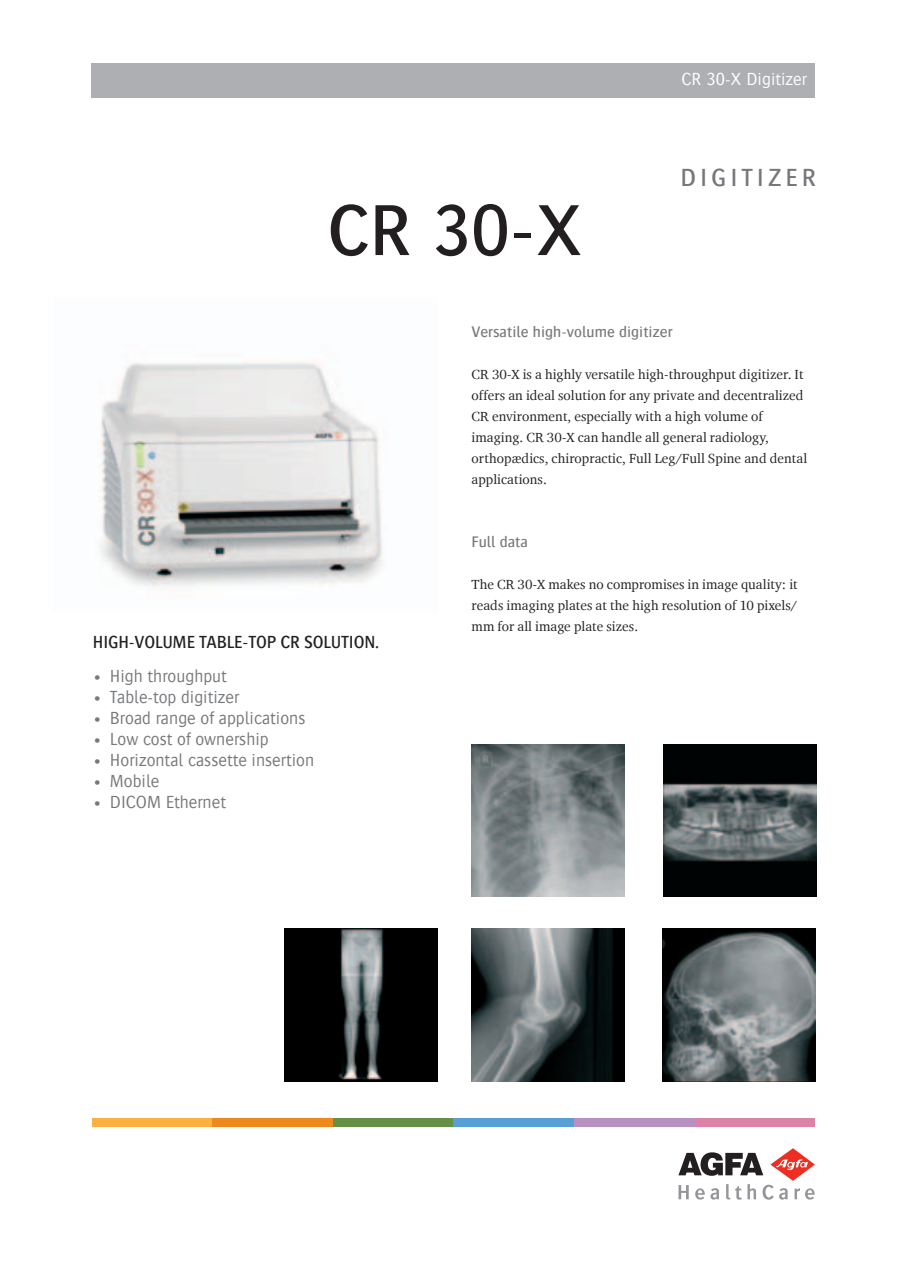
<style>
.page{position:relative;width:900px;height:1263px;background:#fff}
.page>*{position:absolute;margin:0;border:0;box-sizing:border-box;transform-origin:0 0}
.product_software_nam{font:500 75px "Bosis For Agfa";color:#231f20}
.application_area{font:500 25.5px "Bosis For Agfa";letter-spacing:.15em;color:#76787b}
.USP_Body{font:300 18px "Bosis For Agfa";color:#76787b}
.usp_intro{font:500 18px "Bosis For Agfa";letter-spacing:-.01em;color:#231f20}
.banner_product_name{font:300 18px "Bosis For Agfa";color:#fff}
.Subtitle{font:500 15.75px "Bosis For Agfa";letter-spacing:.005em;color:#76787b}
.Body{font:13.5px/21px "Charter ITC For Agfa";letter-spacing:.005em;color:#231f20}
</style>
<div class="page">
<div style="left:92px;top:64px;width:723px;height:34px;background:#aeafb3"></div>
<svg style="left:678px;top:1148px;width:137px;height:52px"></svg>
<div style="left:92px;top:1118px;width:120px;height:9px;background:#fbb03f"></div>
<div style="left:694px;top:1118px;width:121px;height:9px;background:#dc82a7"></div>
<div style="left:212px;top:1118px;width:121px;height:9px;background:#ed891d"></div>
<div style="left:333px;top:1118px;width:120px;height:9px;background:#669046"></div>
<div style="left:453px;top:1118px;width:121px;height:9px;background:#56a0d5"></div>
<div style="left:574px;top:1118px;width:120px;height:9px;background:#b890c2"></div>
<img style="left:99px;top:362px;width:284px;height:225px">
<img style="left:471px;top:929px;width:153px;height:152px">
<img style="left:662px;top:929px;width:153px;height:152px">
<img style="left:471px;top:744px;width:153px;height:153px">
<img style="left:663px;top:744px;width:153px;height:153px">
<img style="left:285px;top:929px;width:152px;height:152px">
<p class="banner_product_name" style="left:681px;top:69px;width:127px">CR 30-X Digitizer</p>
<p class="product_software_nam" style="left:327px;top:190px;width:257px">CR 30-X</p>
<p class="application_area" style="left:680px;top:164px;width:137px">DIGITIZER</p>
<p class="usp_intro" style="left:93px;top:632px;width:288px">HIGH-VOLUME TABLE-TOP CR SOLUTION.</p>
<p class="USP_Body" style="left:93px;top:666px;width:135px">• High throughput</p>
<p class="USP_Body" style="left:93px;top:687px;width:148px">• Table-top digitizer</p>
<p class="USP_Body" style="left:93px;top:708px;width:214px">• Broad range of applications</p>
<p class="USP_Body" style="left:93px;top:729px;width:177px">• Low cost of ownership</p>
<p class="USP_Body" style="left:93px;top:750px;width:223px">• Horizontal cassette insertion</p>
<p class="USP_Body" style="left:93px;top:771px;width:68px">• Mobile</p>
<p class="USP_Body" style="left:93px;top:792px;width:135px">• DICOM Ethernet</p>
<p class="Subtitle" style="left:471px;top:323px;width:202px">Versatile high-volume digitizer</p>
<p class="Body" style="left:471px;top:363px;width:337px">CR 30-X is a highly versatile high-throughput digitizer. It offers an ideal solution for any private and decentralized CR environment, especially with a high volume of imaging. CR 30-X can handle all general radiology, orthopædics, chiropractic, Full Leg/Full Spine and dental applications.</p>
<p class="Subtitle" style="left:471px;top:533px;width:58px">Full data</p>
<p class="Body" style="left:471px;top:573px;width:328px;text-align:justify">The CR 30-X makes no compromises in image quality: it reads imaging plates at the high resolution of 10 pixels/ mm for all image plate sizes.</p>
</div>
